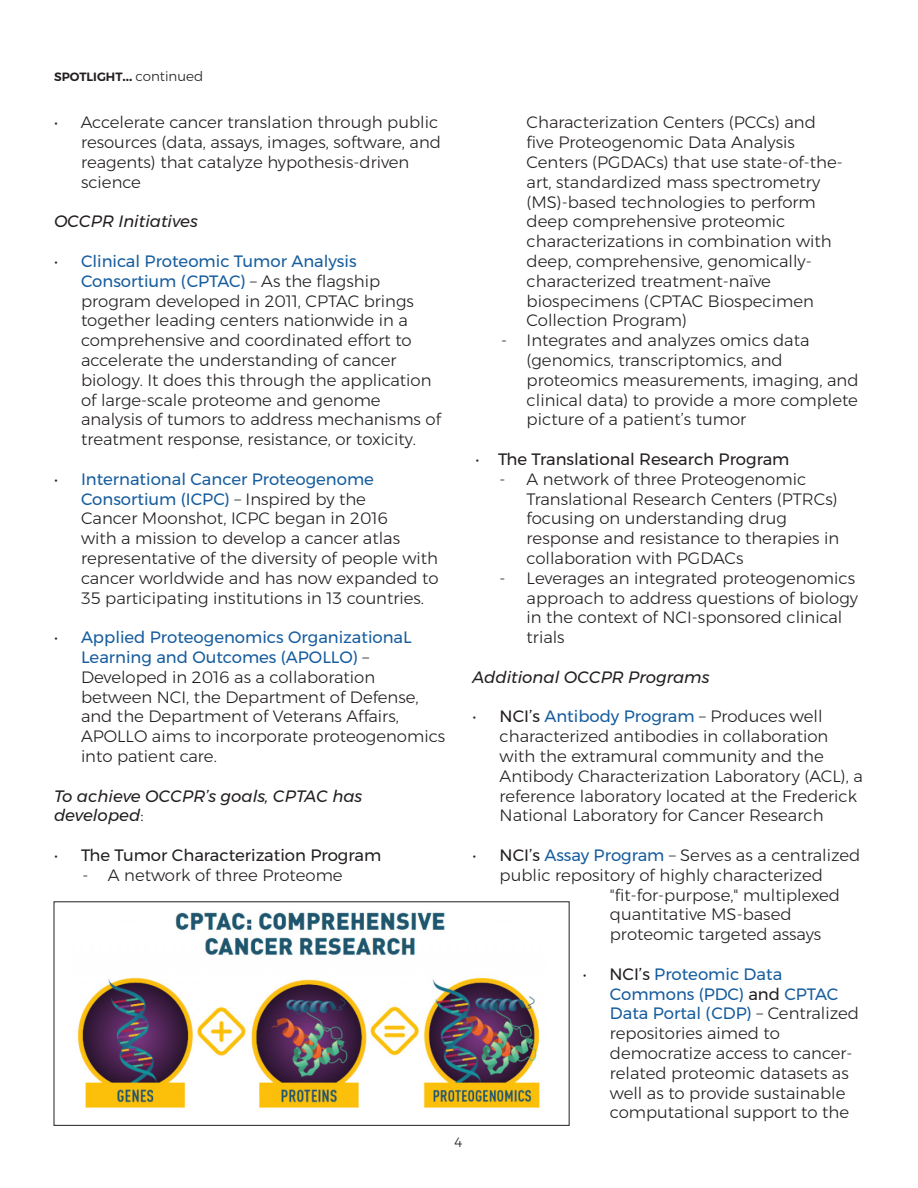
<style>
.page{position:relative;width:918px;height:1188px;background:#fff}
.page>*{position:absolute;margin:0;border:0;box-sizing:border-box;transform-origin:0 0}
.t1{font:300 16.5px/19.8px "Montserrat";color:#231f20}
.t2{font:italic 16.5px/19.8px "Montserrat";color:#231f20}
.t3{font:16.5px "Montserrat";color:#231f20}
.t4{font:300 13.5px "Montserrat";color:#231f20}
.t5{font:600 12px "Montserrat";color:#231f20}
.s1{font-weight:700;font-size:13.5px}
.s2{font-weight:300;font-size:13.5px}
.s3{font-weight:400;color:#175d9e}
.s4{font-weight:300;font-style:normal}
.s5{font-weight:300}
.s6{font-weight:400}
</style>
<div class="page">
<img style="left:77px;top:912px;width:463px;height:196px">
<div style="left:54px;top:902px;width:515px;height:224px;border:1px solid #231f20"></div>
<p class="t5" style="left:54px;top:67px;width:151px">SPOTLIGHT<span class="s1">...</span> <span class="s2">continued</span></p>
<p class="t1" style="left:81px;top:112px;width:362px;text-indent:-27px">• Accelerate cancer translation through public resources (data, assays, images, software, and reagents) that catalyze hypothesis-driven science</p>
<p class="t2" style="left:54px;top:212px;width:146px">OCCPR Initiatives</p>
<p class="t1" style="left:81px;top:251px;width:362px;text-indent:-27px">• <span class="s3">Clinical Proteomic Tumor Analysis Consortium (CPTAC)</span> – As the flagship program developed in 2011, CPTAC brings together leading centers nationwide in a comprehensive and coordinated effort to accelerate the understanding of cancer biology. It does this through the application of large-scale proteome and genome analysis of tumors to address mechanisms of treatment response, resistance, or toxicity.</p>
<p class="t1" style="left:81px;top:469px;width:359px;text-indent:-27px">• <span class="s3">International Cancer Proteogenome Consortium (ICPC)</span> – Inspired by the<br>Cancer Moonshot, ICPC began in 2016<br>with a mission to develop a cancer atlas representative of the diversity of people with cancer worldwide and has now expanded to 35 participating institutions in 13 countries.</p>
<p class="t1" style="left:81px;top:627px;width:366px;text-indent:-27px">• <span class="s3">Applied Proteogenomics OrganizationaL Learning and Outcomes (APOLLO)</span> – Developed in 2016 as a collaboration between NCI, the Department of Defense, and the Department of Veterans Affairs, APOLLO aims to incorporate proteogenomics into patient care.</p>
<p class="t2" style="left:54px;top:786px;width:310px">To achieve OCCPR’s goals, CPTAC has developed<span class="s4">:</span></p>
<p class="t3" style="left:54px;top:843px;width:329px"><span class="s5">•</span> The Tumor Characterization Program</p>
<p class="t1" style="left:82px;top:865px;width:262px">- A network of three Proteome</p>
<p class="t4" style="left:455px;top:1132px;width:9px">4</p>
<p class="t1" style="left:527px;top:112px;width:318px">Characterization Centers (PCCs) and five Proteogenomic Data Analysis Centers (PGDACs) that use state-of-the&shy;art, standardized mass spectrometry (MS)-based technologies to perform deep comprehensive proteomic characterizations in combination with deep, comprehensive, genomically&shy;characterized treatment-naïve biospecimens (CPTAC Biospecimen Collection Program)</p>
<p class="t1" style="left:527px;top:330px;width:333px;text-indent:-26px">- Integrates and analyzes omics data (genomics, transcriptomics, and proteomics measurements, imaging, and clinical data) to provide a more complete picture of a patient’s tumor</p>
<p class="t3" style="left:476px;top:447px;width:315px"><span class="s5">•</span> The Translational Research Program</p>
<p class="t1" style="left:527px;top:469px;width:314px;text-indent:-27px">- A network of three Proteogenomic Translational Research Centers (PTRCs) focusing on understanding drug response and resistance to therapies in collaboration with PGDACs</p>
<p class="t1" style="left:527px;top:568px;width:333px;text-indent:-27px">- Leverages an integrated proteogenomics approach to address questions of biology in the context of NCI-sponsored clinical trials</p>
<p class="t2" style="left:473px;top:667px;width:238px">Additional OCCPR Programs</p>
<p class="t1" style="left:500px;top:706px;width:365px;text-indent:-27px">• <span class="s6">NCI’s</span> <span class="s3">Antibody Program</span> – Produces well characterized antibodies in collaboration with the extramural community and the Antibody Characterization Laboratory (ACL), a reference laboratory located at the Frederick National Laboratory for Cancer Research</p>
<p class="t1" style="left:473px;top:845px;width:389px">• <span class="s6">NCI’s</span> <span class="s3">Assay Program</span> – Serves as a centralized</p>
<p class="t1" style="left:500px;top:865px;width:325px">public repository of highly characterized</p>
<p class="t1" style="left:610px;top:885px;width:232px">"fit-for-purpose," multiplexed</p>
<p class="t1" style="left:610px;top:904px;width:183px">quantitative MS-based</p>
<p class="t1" style="left:610px;top:924px;width:213px">proteomic targeted assays</p>
<p class="t1" style="left:610px;top:964px;width:251px;text-indent:-27px">• <span class="s6">NCI’s</span> <span class="s3">Proteomic Data<br>Commons (PDC)</span> <span class="s6">and</span> <span class="s3">CPTAC<br>Data Portal (CDP)</span> – Centralized repositories aimed to democratize access to cancer&shy;related proteomic datasets as well as to provide sustainable computational support to the</p>
</div>
